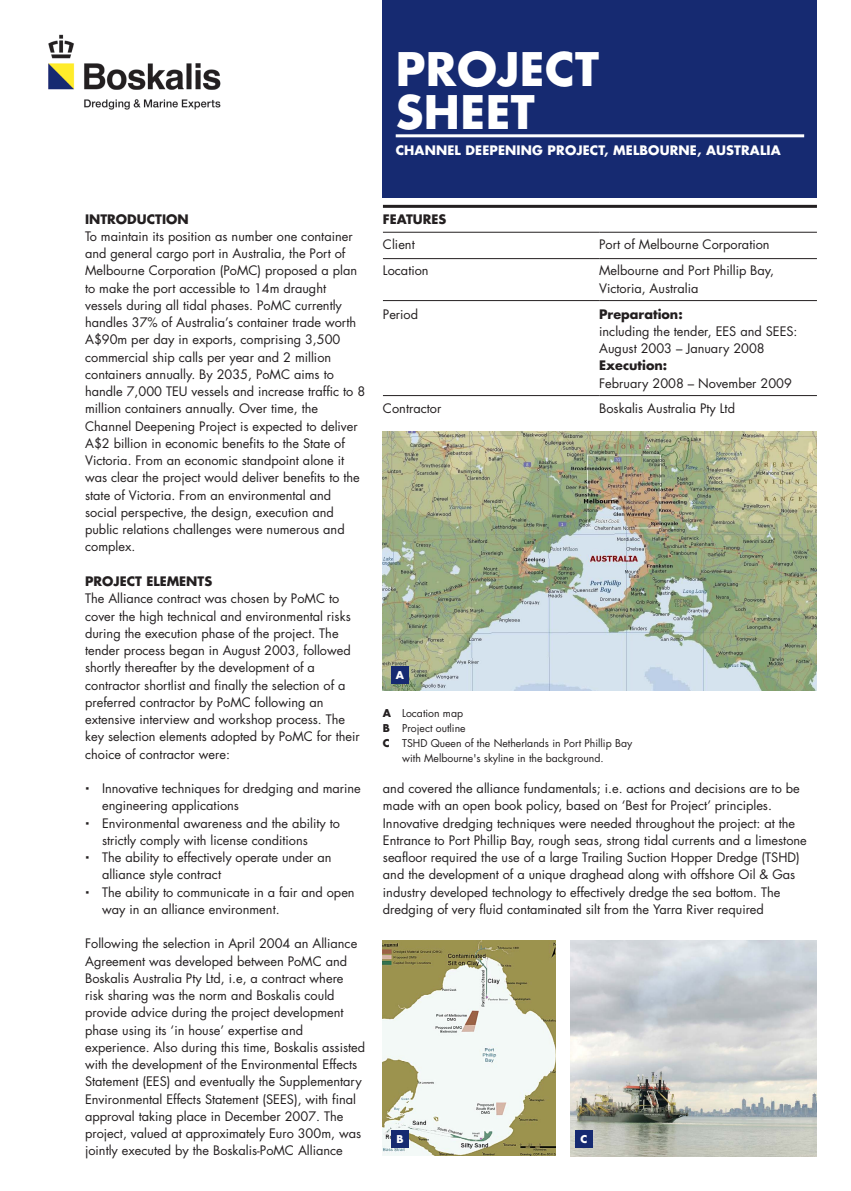
<style>
.page{position:relative;width:851px;height:1191px;background:#fff}
.page>*{position:absolute;margin:0;border:0;box-sizing:border-box;transform-origin:0 0}
._000_BOS_Heading_1{font:700 45px/43.2px "Futura Std";letter-spacing:.01em;color:#fff}
._000_BOS_Body{font:12.75px/17.2px "Futura Std";color:#231f20}
._000_BOS_Subheading{font:700 12.75px "Futura Std";letter-spacing:.01em;color:#fff}
._000_BOS_Body_Subhea{font:700 12.75px "Futura Std";color:#231f20}
._000_BOS_Body-2{font:700 12.75px "Futura Std";color:#231f20}
._000_BOS_Photocredit{font:10.5px/15px "Futura Std";color:#231f20}
.t1{font:700 10.5px "Futura Std";color:#fff}
.s1{font-weight:700}
</style>
<div class="page">
<img style="left:48px;top:34px;width:173px;height:76px">
<img style="left:570px;top:940px;width:246px;height:217px">
<div style="left:383px;top:0;width:433px;height:198px;background:#162a71"></div>
<img style="left:383px;top:431px;width:433px;height:259px">
<div style="left:391px;top:666px;width:17px;height:17px;background:#162a71"></div>
<hr style="left:395px;top:134px;width:409px;height:3px;background:#fff">
<hr style="left:383px;top:205px;width:433px;height:3px;background:#231f20">
<hr style="left:383px;top:258px;width:216px;height:1px;background:#231f20">
<hr style="left:383px;top:232px;width:216px;height:1px;background:#231f20">
<hr style="left:599px;top:232px;width:217px;height:1px;background:#231f20">
<hr style="left:383px;top:300px;width:216px;height:1px;background:#231f20">
<hr style="left:599px;top:300px;width:217px;height:1px;background:#231f20">
<hr style="left:383px;top:395px;width:216px;height:1px;background:#231f20">
<hr style="left:599px;top:395px;width:217px;height:1px;background:#231f20">
<hr style="left:599px;top:258px;width:217px;height:1px;background:#231f20">
<img style="left:383px;top:940px;width:172px;height:215px">
<div style="left:391px;top:1130px;width:17px;height:17px;background:#162a71"></div>
<div style="left:575px;top:1130px;width:17px;height:17px;background:#162a71"></div>
<p class="_000_BOS_Heading_1" style="left:395px;top:46px;width:205px">PROJECT<br>SHEET</p>
<p class="_000_BOS_Subheading" style="left:395px;top:141px;width:386px">CHANNEL DEEPENING PROJECT, MELBOURNE, AUSTRALIA</p>
<p class="_000_BOS_Body_Subhea" style="left:85px;top:210px;width:105px">INTRODUCTION</p>
<p class="_000_BOS_Body" style="left:85px;top:228px;width:281px">To maintain its position as number one container and general cargo port in Australia, the Port of Melbourne Corporation (PoMC) proposed a plan to make the port accessible to 14m draught vessels during all tidal phases. PoMC currently handles 37% of Australia’s container trade worth A$90m per day in exports, comprising 3,500 commercial ship calls per year and 2 million containers annually. By 2035, PoMC aims to handle 7,000 TEU vessels and increase traffic to 8 million containers annually. Over time, the Channel Deepening Project is expected to deliver A$2 billion in economic benefits to the State of Victoria. From an economic standpoint alone it was clear the project would deliver benefits to the state of Victoria. From an environmental and social perspective, the design, execution and public relations challenges were numerous and complex.</p>
<p class="_000_BOS_Body_Subhea" style="left:85px;top:573px;width:129px">PROJECT ELEMENTS</p>
<p class="_000_BOS_Body" style="left:85px;top:590px;width:276px">The Alliance contract was chosen by PoMC to cover the high technical and environmental risks during the execution phase of the project. The tender process began in August 2003, followed shortly thereafter by the development of a contractor shortlist and finally the selection of a preferred contractor by PoMC following an extensive interview and workshop process. The key selection elements adopted by PoMC for their choice of contractor were:</p>
<p class="_000_BOS_Body" style="left:102px;top:780px;width:260px">Innovative techniques for dredging and marine engineering applications</p>
<p class="_000_BOS_Body" style="left:102px;top:814px;width:239px">Environmental awareness and the ability to strictly comply with license conditions</p>
<p class="_000_BOS_Body" style="left:102px;top:849px;width:231px">The ability to effectively operate under an alliance style contract</p>
<p class="_000_BOS_Body" style="left:102px;top:883px;width:254px">The ability to communicate in a fair and open way in an alliance environment.</p>
<p class="_000_BOS_Body" style="left:85px;top:935px;width:281px">Following the selection in April 2004 an Alliance Agreement was developed between PoMC and Boskalis Australia Pty Ltd, i.e, a contract where risk sharing was the norm and Boskalis could provide advice during the project development phase using its ‘in house’ expertise and experience. Also during this time, Boskalis assisted with the development of the Environmental Effects Statement (EES) and eventually the Supplementary Environmental Effects Statement (SEES), with final approval taking place in December 2007. The project, valued at approximately Euro 300m, was jointly executed by the Boskalis-PoMC Alliance</p>
<p class="_000_BOS_Body_Subhea" style="left:383px;top:210px;width:65px">FEATURES</p>
<p class="_000_BOS_Body" style="left:383px;top:236px;width:33px">Client</p>
<p class="_000_BOS_Body" style="left:599px;top:236px;width:172px">Port of Melbourne Corporation</p>
<p class="_000_BOS_Body" style="left:383px;top:262px;width:47px">Location</p>
<p class="_000_BOS_Body" style="left:599px;top:262px;width:176px">Melbourne and Port Phillip Bay,</p>
<p class="_000_BOS_Body" style="left:599px;top:279px;width:101px">Victoria, Australia</p>
<p class="_000_BOS_Body" style="left:383px;top:305px;width:37px">Period</p>
<p class="_000_BOS_Body-2" style="left:599px;top:305px;width:85px">Preparation:</p>
<p class="_000_BOS_Body" style="left:599px;top:322px;width:200px">including the tender, EES and SEES:<br>August 2003 – January 2008</p>
<p class="_000_BOS_Body-2" style="left:599px;top:357px;width:70px">Execution:</p>
<p class="_000_BOS_Body" style="left:599px;top:374px;width:194px">February 2008 – November 2009</p>
<p class="_000_BOS_Body" style="left:383px;top:400px;width:60px">Contractor</p>
<p class="_000_BOS_Body" style="left:599px;top:400px;width:137px">Boskalis Australia Pty Ltd</p>
<p class="t1" style="left:396px;top:667px;width:10px">A</p>
<p class="_000_BOS_Photocredit" style="left:383px;top:705px;width:82px"><span class="s1">A</span> Location map</p>
<p class="_000_BOS_Photocredit" style="left:383px;top:720px;width:84px"><span class="s1">B</span> Project outline</p>
<p class="_000_BOS_Photocredit" style="left:402px;top:735px;width:232px;text-indent:-19px"><span class="s1">C</span> TSHD Queen of the Netherlands in Port Phillip Bay with Melbourne's skyline in the background.</p>
<p class="_000_BOS_Body" style="left:383px;top:780px;width:418px">and covered the alliance fundamentals; i.e. actions and decisions are to be made with an open book policy, based on ‘Best for Project’ principles.</p>
<p class="_000_BOS_Body" style="left:383px;top:814px;width:425px">Innovative dredging techniques were needed throughout the project: at the Entrance to Port Phillip Bay, rough seas, strong tidal currents and a limestone seafloor required the use of a large Trailing Suction Hopper Dredge (TSHD) and the development of a unique draghead along with offshore Oil &amp; Gas industry developed technology to effectively dredge the sea bottom. The dredging of very fluid contaminated silt from the Yarra River required</p>
<p class="t1" style="left:396px;top:1131px;width:9px">B</p>
<p class="t1" style="left:580px;top:1131px;width:8px">C</p>
</div>
